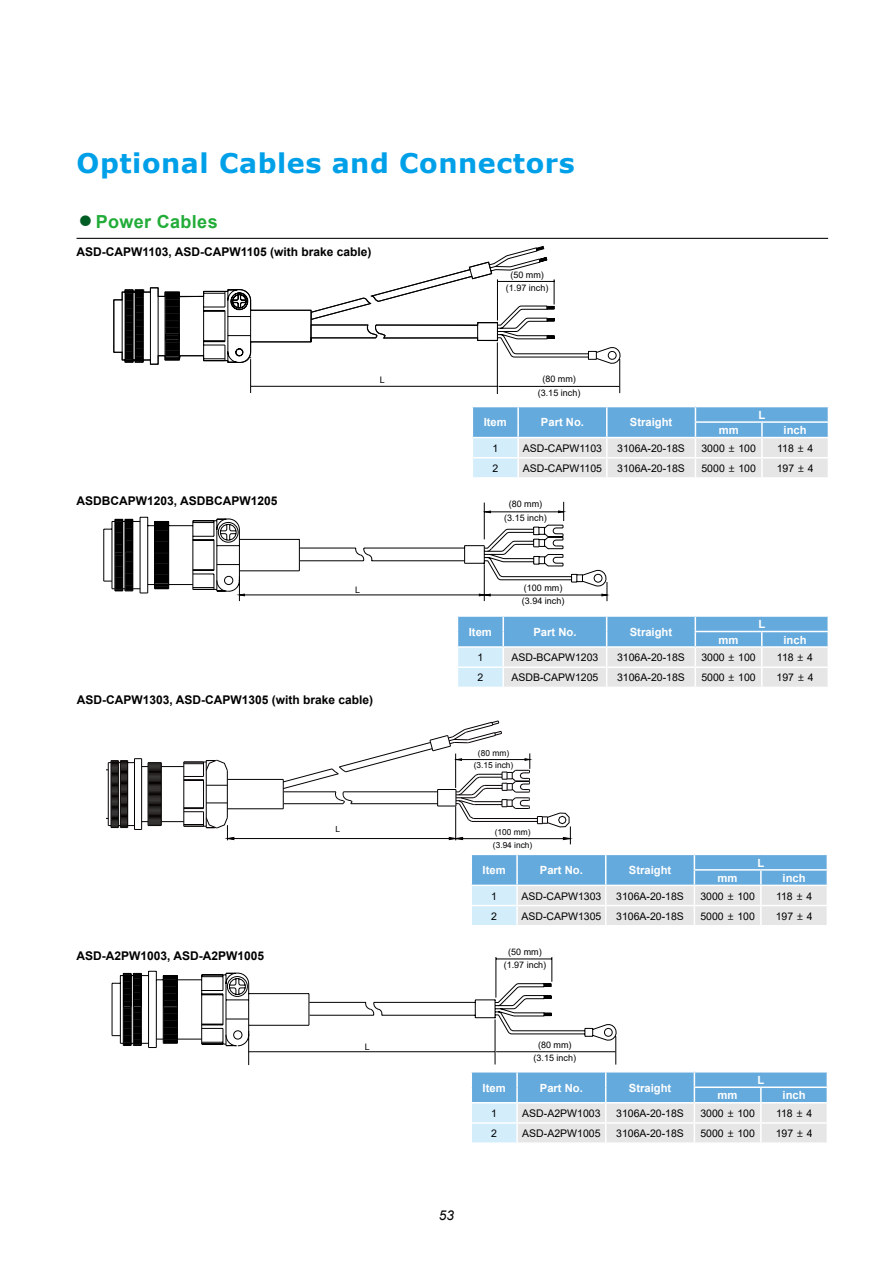
<style>
.page{position:relative;width:893px;height:1263px;background:#fff}
.page>*{position:absolute;margin:0;border:0;box-sizing:border-box;transform-origin:0 0}
.t1{font:700 27px "Verdana";letter-spacing:.02em;color:#00a0e9}
.t2{font:700 18px "Arial";letter-spacing:.02em;color:#22ac38}
.t3{font:italic 13.5px "Arial";color:#000}
.t4{font:700 12px "Arial";color:#000}
.t5{font:700 11.25px "Arial";color:#fff}
.t6{font:10.5px "Arial";color:#000}
.t7{font:9px/13.5px "Arial";color:#000;text-align:center}
.t8{font:9px "Arial";color:#040000}
.t9{font:8.4px/12.9px "Arial";color:#040000}
.s1{font-family:"Microsoft Jheng Hei";font-size:13.5px;color:#005d24}
.s2{font-family:"Microsoft Jheng Hei"}
</style>
<div class="page">
<hr style="left:77px;top:238px;width:751px;height:1px;background:#000">
<svg style="left:472px;top:407px;width:357px;height:70px;background:#b2cfe5"></svg>
<svg style="left:471px;top:1072px;width:357px;height:70px;background:#b2d0e5"></svg>
<svg style="left:457px;top:616px;width:371px;height:71px;background:#b3d0e5"></svg>
<svg style="left:471px;top:854px;width:357px;height:71px;background:#b3d0e5"></svg>
<svg style="left:103px;top:501px;width:507px;height:101px"></svg>
<svg style="left:113px;top:245px;width:504px;height:149px"></svg>
<hr style="left:227px;top:808px;width:56px;height:1px;background:#040000">
<hr style="left:227px;top:779px;width:56px;height:1px;background:#040000">
<hr style="left:234px;top:838px;width:215px;height:1px;background:#040000">
<svg style="left:107px;top:758px;width:128px;height:82px"></svg>
<svg style="left:282px;top:720px;width:291px;height:124px"></svg>
<svg style="left:111px;top:957px;width:506px;height:108px"></svg>
<hr style="left:496px;top:958px;width:56px;height:1px;background:#000">
<h1 class="t1" style="left:77px;top:144px;width:500px">Optional Cables and Connectors</h1>
<h2 class="t2" style="left:79px;top:209px;width:141px"><span class="s1">●</span> Power Cables</h2>
<p class="t4" style="left:77px;top:244px;width:296px">ASD-CAPW1103, ASD-CAPW1105 (with brake cable)</p>
<p class="t7" style="left:506px;top:268px;width:44px">(50 mm) (1.97 inch)</p>
<p class="t8" style="left:380px;top:374px;width:6px">L</p>
<p class="t7" style="left:538px;top:372px;width:44px">(80 mm) (3.15 inch)</p>
<p class="t5" style="left:484px;top:415px;width:25px">Item</p>
<p class="t5" style="left:541px;top:415px;width:45px">Part No.</p>
<p class="t5" style="left:630px;top:415px;width:44px">Straight</p>
<p class="t5" style="left:759px;top:407px;width:8px">L</p>
<p class="t5" style="left:719px;top:422px;width:22px">mm</p>
<p class="t5" style="left:784px;top:422px;width:25px">inch</p>
<p class="t6" style="left:492px;top:441px;width:7px">1</p>
<p class="t6" style="left:523px;top:441px;width:81px">ASD-CAPW1103</p>
<p class="t6" style="left:617px;top:441px;width:69px">3106A-20-18S</p>
<p class="t6" style="left:701px;top:441px;width:56px">3000 <span class="s2">±</span> 100</p>
<p class="t6" style="left:777px;top:441px;width:38px">118 <span class="s2">±</span> 4</p>
<p class="t6" style="left:492px;top:461px;width:7px">2</p>
<p class="t6" style="left:523px;top:461px;width:81px">ASD-CAPW1105</p>
<p class="t6" style="left:617px;top:461px;width:69px">3106A-20-18S</p>
<p class="t6" style="left:701px;top:461px;width:56px">5000 <span class="s2">±</span> 100</p>
<p class="t6" style="left:777px;top:461px;width:38px">197 <span class="s2">±</span> 4</p>
<p class="t4" style="left:77px;top:493px;width:202px">ASDBCAPW1203, ASDBCAPW1205</p>
<p class="t7" style="left:504px;top:497px;width:44px">(80 mm) (3.15 inch)</p>
<p class="t8" style="left:355px;top:584px;width:6px">L</p>
<p class="t7" style="left:522px;top:581px;width:44px;text-align:left">(100 mm) (3.94 inch)</p>
<p class="t5" style="left:469px;top:624px;width:25px">Item</p>
<p class="t5" style="left:533px;top:624px;width:45px">Part No.</p>
<p class="t5" style="left:630px;top:624px;width:44px">Straight</p>
<p class="t5" style="left:758px;top:616px;width:8px">L</p>
<p class="t5" style="left:718px;top:632px;width:22px">mm</p>
<p class="t5" style="left:783px;top:632px;width:25px">inch</p>
<p class="t6" style="left:477px;top:650px;width:7px">1</p>
<p class="t6" style="left:511px;top:650px;width:88px">ASD-BCAPW1203</p>
<p class="t6" style="left:617px;top:650px;width:69px">3106A-20-18S</p>
<p class="t6" style="left:701px;top:650px;width:56px">3000 <span class="s2">±</span> 100</p>
<p class="t6" style="left:777px;top:650px;width:38px">118 <span class="s2">±</span> 4</p>
<p class="t6" style="left:477px;top:670px;width:7px">2</p>
<p class="t6" style="left:511px;top:670px;width:88px">ASDB-CAPW1205</p>
<p class="t6" style="left:617px;top:670px;width:69px">3106A-20-18S</p>
<p class="t6" style="left:701px;top:670px;width:56px">5000 <span class="s2">±</span> 100</p>
<p class="t6" style="left:777px;top:670px;width:38px">197 <span class="s2">±</span> 4</p>
<p class="t4" style="left:77px;top:692px;width:298px">ASD-CAPW1303, ASD-CAPW1305 (with brake cable)</p>
<p class="t9" style="left:474px;top:746px;width:41px;text-align:center">(80 mm) (3.15 inch)</p>
<p class="t9" style="left:336px;top:822px;width:6px">L</p>
<p class="t9" style="left:493px;top:825px;width:41px">(100 mm) (3.94 inch)</p>
<p class="t5" style="left:483px;top:862px;width:25px">Item</p>
<p class="t5" style="left:540px;top:862px;width:45px">Part No.</p>
<p class="t5" style="left:629px;top:862px;width:44px">Straight</p>
<p class="t5" style="left:757px;top:855px;width:8px">L</p>
<p class="t5" style="left:718px;top:870px;width:22px">mm</p>
<p class="t5" style="left:783px;top:870px;width:25px">inch</p>
<p class="t6" style="left:491px;top:889px;width:7px">1</p>
<p class="t6" style="left:521px;top:889px;width:81px">ASD-CAPW1303</p>
<p class="t6" style="left:616px;top:889px;width:69px">3106A-20-18S</p>
<p class="t6" style="left:700px;top:889px;width:56px">3000 <span class="s2">±</span> 100</p>
<p class="t6" style="left:776px;top:889px;width:38px">118 <span class="s2">±</span> 4</p>
<p class="t6" style="left:491px;top:909px;width:7px">2</p>
<p class="t6" style="left:521px;top:909px;width:81px">ASD-CAPW1305</p>
<p class="t6" style="left:616px;top:909px;width:69px">3106A-20-18S</p>
<p class="t6" style="left:700px;top:909px;width:56px">5000 <span class="s2">±</span> 100</p>
<p class="t6" style="left:776px;top:909px;width:38px">197 <span class="s2">±</span> 4</p>
<p class="t4" style="left:77px;top:947px;width:189px">ASD-A2PW1003, ASD-A2PW1005</p>
<p class="t7" style="left:504px;top:945px;width:44px">(50 mm) (1.97 inch)</p>
<p class="t8" style="left:365px;top:1041px;width:6px">L</p>
<p class="t7" style="left:534px;top:1037px;width:44px">(80 mm) (3.15 inch)</p>
<p class="t5" style="left:483px;top:1080px;width:25px">Item</p>
<p class="t5" style="left:540px;top:1080px;width:45px">Part No.</p>
<p class="t5" style="left:629px;top:1080px;width:44px">Straight</p>
<p class="t5" style="left:757px;top:1072px;width:8px">L</p>
<p class="t5" style="left:718px;top:1087px;width:22px">mm</p>
<p class="t5" style="left:783px;top:1087px;width:25px">inch</p>
<p class="t6" style="left:491px;top:1106px;width:7px">1</p>
<p class="t6" style="left:522px;top:1106px;width:80px">ASD-A2PW1003</p>
<p class="t6" style="left:616px;top:1106px;width:69px">3106A-20-18S</p>
<p class="t6" style="left:700px;top:1106px;width:56px">3000 <span class="s2">±</span> 100</p>
<p class="t6" style="left:776px;top:1106px;width:38px">118 <span class="s2">±</span> 4</p>
<p class="t6" style="left:491px;top:1126px;width:7px">2</p>
<p class="t6" style="left:522px;top:1126px;width:80px">ASD-A2PW1005</p>
<p class="t6" style="left:616px;top:1126px;width:69px">3106A-20-18S</p>
<p class="t6" style="left:700px;top:1126px;width:56px">5000 <span class="s2">±</span> 100</p>
<p class="t6" style="left:776px;top:1126px;width:38px">197 <span class="s2">±</span> 4</p>
<p class="t3" style="left:439px;top:1206px;width:17px">53</p>
</div>
